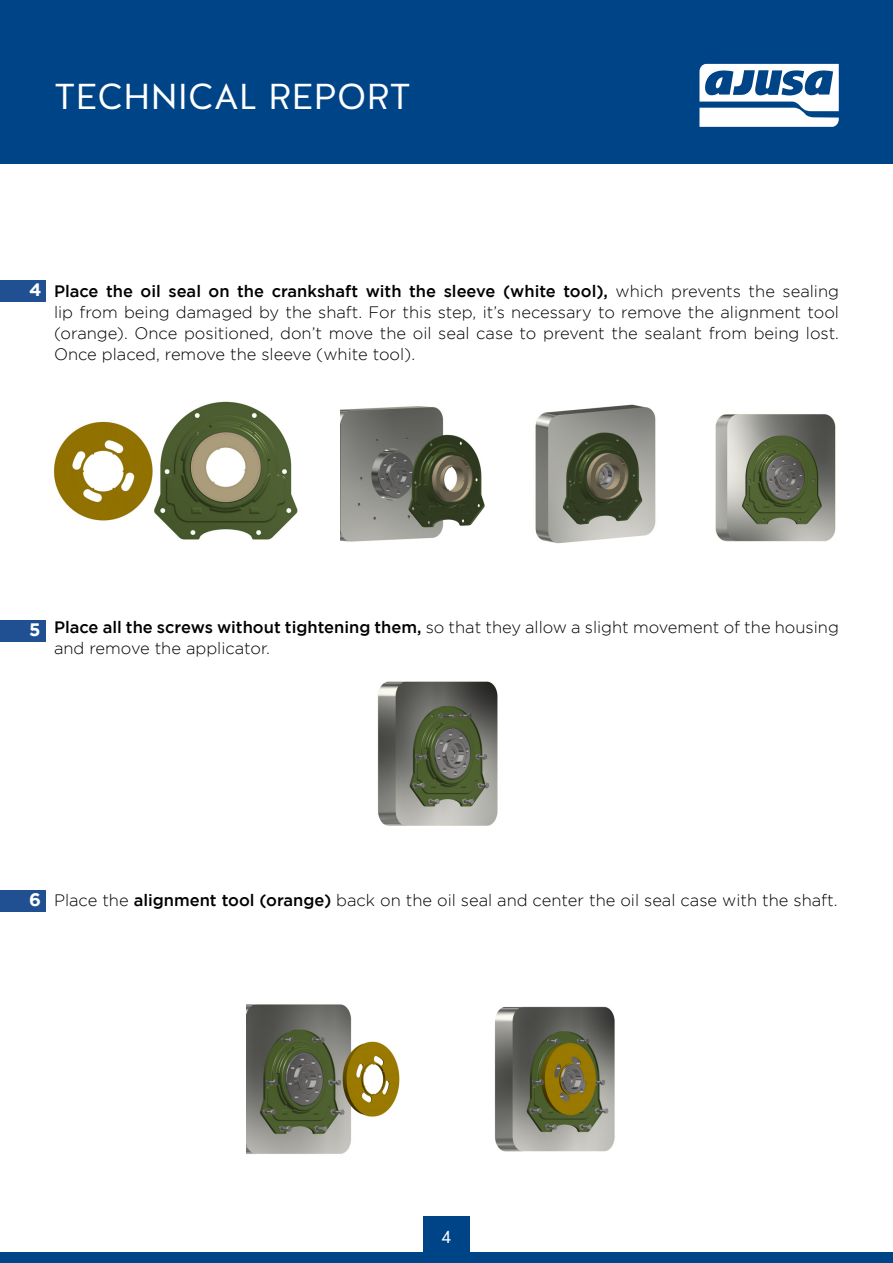
<style>
.page{position:relative;width:893px;height:1263px;background:#fff}
.page>*{position:absolute;margin:0;border:0;box-sizing:border-box;transform-origin:0 0}
.t1{font:36px "Halis GR";color:#fff}
.t2{font:700 18px "Gotham";color:#fff}
.t3{font:18px "Halis GR";color:#fff}
.t4{font:300 16.5px/21px "Gotham";color:#000;text-align:justify}
.s1{font-weight:500}
</style>
<div class="page">
<div style="left:0;top:0;width:893px;height:163px;background:#048"></div>
<svg style="left:699px;top:64px;width:140px;height:63px"></svg>
<div style="left:0;top:1252px;width:893px;height:11px;background:#048"></div>
<div style="left:423px;top:1216px;width:47px;height:46px;background:#048"></div>
<img style="left:53px;top:401px;width:245px;height:139px">
<div style="left:0;top:280px;width:45px;height:21px;background:#205092"></div>
<div style="left:0;top:620px;width:45px;height:21px;background:#205092"></div>
<div style="left:0;top:890px;width:45px;height:22px;background:#205092"></div>
<img style="left:535px;top:404px;width:121px;height:140px">
<img style="left:715px;top:414px;width:121px;height:128px">
<img style="left:377px;top:681px;width:121px;height:145px">
<img style="left:247px;top:1004px;width:153px;height:150px">
<img style="left:494px;top:1006px;width:121px;height:146px">
<img style="left:340px;top:406px;width:145px;height:136px">
<h1 class="t1" style="left:54px;top:73px;width:358px">TECHNICAL REPORT</h1>
<p class="t2" style="left:29px;top:279px;width:14px">4</p>
<p class="t4" style="left:54px;top:280px;width:787px"><span class="s1">Place the oil seal on the crankshaft with the sleeve (white tool),</span> which prevents the sealing lip from being damaged by the shaft. For this step, it’s necessary to remove the alignment tool (orange). Once positioned, don’t move the oil seal case to prevent the sealant from being lost.<br>Once placed, remove the sleeve (white tool).</p>
<p class="t2" style="left:29px;top:619px;width:13px">5</p>
<p class="t4" style="left:54px;top:616px;width:786px"><span class="s1">Place all the screws without tightening them,</span> so that they allow a slight movement of the housing and remove the applicator.</p>
<p class="t2" style="left:29px;top:889px;width:13px">6</p>
<p class="t4" style="left:54px;top:889px;width:785px">Place the <span class="s1">alignment tool (orange)</span> back on the oil seal and center the oil seal case with the shaft.</p>
<p class="t3" style="left:442px;top:1225px;width:11px">4</p>
</div>
